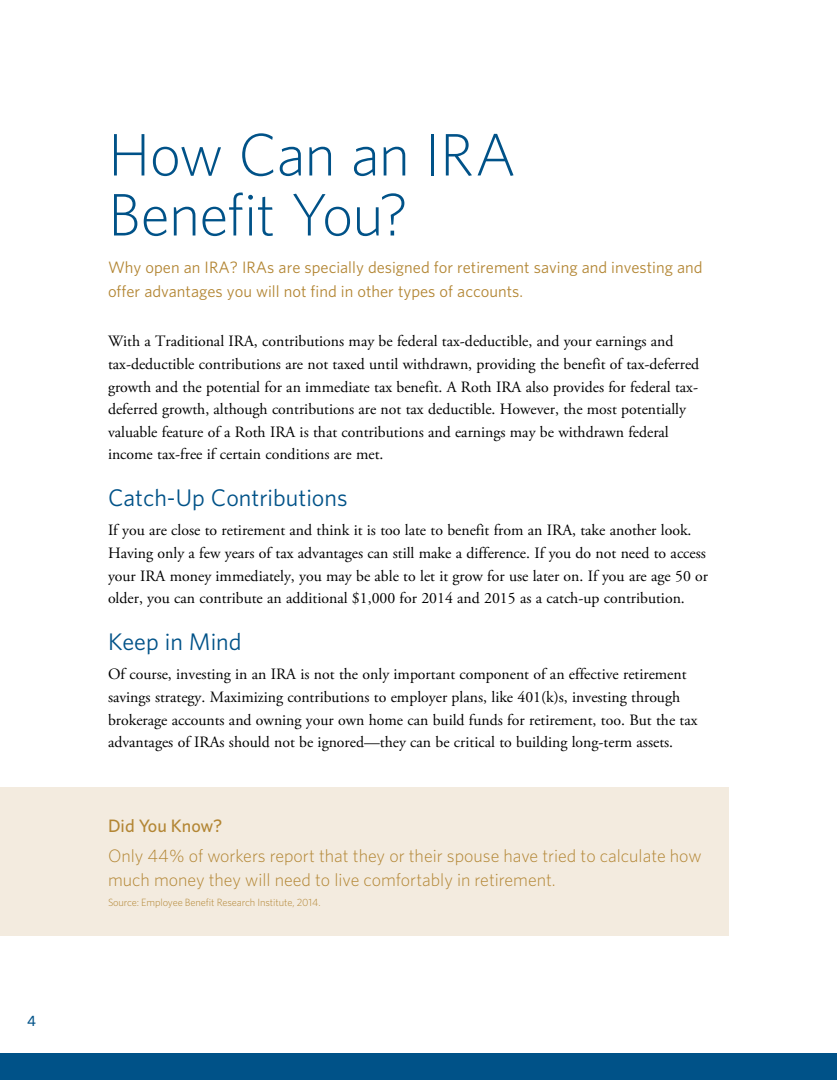
<style>
.page{position:relative;width:837px;height:1080px;background:#fff}
.page>*{position:absolute;margin:0;border:0;box-sizing:border-box;transform-origin:0 0}
.t1{font:300 60px/60px "Whitney";letter-spacing:-.015em;color:#005288}
.t2{font:24px "Whitney";color:#005288}
.t3{font:300 18px/24px "Whitney";color:#b38634}
.t4{font:500 18px "Whitney";color:#b38634}
.t5{font:16.5px/24px "Whitney";color:#b38634}
.t6{font:15.75px/22.5px "Adobe Garamond Pro";color:#000}
.t7{font:500 15px "Whitney";color:#005288}
.t8{font:300 10.5px "Whitney";letter-spacing:-.01em;color:#b38634}
</style>
<div class="page">
<div style="left:0;top:1053px;width:837px;height:27px;background:#005288"></div>
<div style="left:0;top:788px;width:729px;height:148px;background:#f3ebdf"></div>
<p class="t7" style="left:27px;top:1011px;width:10px">4</p>
<h1 class="t1" style="left:108px;top:123px;width:410px">How Can an IRA<br>Benefit You?</h1>
<p class="t5" style="left:108px;top:255px;width:596px">Why open an IRA? IRAs are specially designed for retirement saving and investing and offer advantages you will not find in other types of accounts.</p>
<p class="t6" style="left:108px;top:331px;width:593px">With a Traditional IRA, contributions may be federal tax-deductible, and your earnings and tax-deductible contributions are not taxed until withdrawn, providing the benefit of tax-deferred growth and the potential for an immediate tax benefit. A Roth IRA also provides for federal tax&shy;deferred growth, although contributions are not tax deductible. However, the most potentially valuable feature of a Roth IRA is that contributions and earnings may be withdrawn federal income tax-free if certain conditions are met.</p>
<h2 class="t2" style="left:108px;top:482px;width:241px">Catch-Up Contributions</h2>
<p class="t6" style="left:108px;top:520px;width:602px">If you are close to retirement and think it is too late to benefit from an IRA, take another look.<br>Having only a few years of tax advantages can still make a difference. If you do not need to access your IRA money immediately, you may be able to let it grow for use later on. If you are age 50 or older, you can contribute an additional $1,000 for 2014 and 2015 as a catch-up contribution.</p>
<h2 class="t2" style="left:108px;top:626px;width:135px">Keep in Mind</h2>
<p class="t6" style="left:108px;top:664px;width:591px">Of course, investing in an IRA is not the only important component of an effective retirement savings strategy. Maximizing contributions to employer plans, like 401(k)s, investing through brokerage accounts and owning your own home can build funds for retirement, too. But the tax advantages of IRAs should not be ignored—they can be critical to building long-term assets.</p>
<p class="t4" style="left:108px;top:814px;width:116px">Did You Know?</p>
<p class="t3" style="left:108px;top:843px;width:595px">Only 44% of workers report that they or their spouse have tried to calculate how much money they will need to live comfortably in retirement.</p>
<p class="t8" style="left:108px;top:895px;width:214px">Source: Employee Benefit Research Institute, 2014.</p>
</div>
